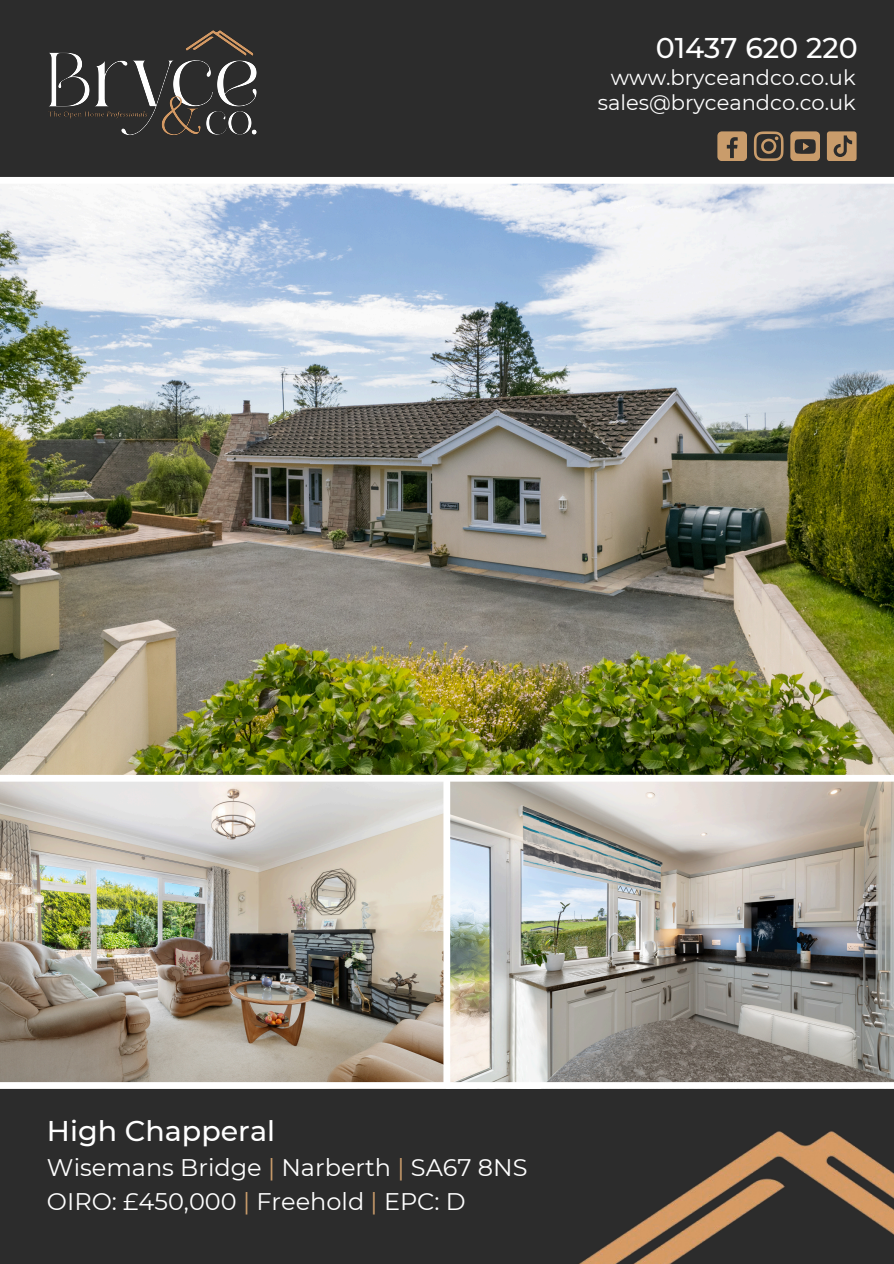
<style>
.page{position:relative;width:894px;height:1264px;background:#fff}
.page>*{position:absolute;margin:0;border:0;box-sizing:border-box;transform-origin:0 0}
.t1{font:500 28.5px "Montserrat";color:#fff}
.t2{font:24px "Montserrat";color:#fff}
.t3{font:21px "Montserrat";color:#fff}
.s1{color:#c99c6b}
</style>
<div class="page">
<div style="left:0;top:0;width:893px;height:1263px;background:#2c2c2c"></div>
<img style="left:0;top:184px;width:893px;height:898px">
<div style="left:0;top:775px;width:893px;height:6px;background:#fff"></div>
<div style="left:443px;top:778px;width:7px;height:307px;background:#fff"></div>
<div style="left:0;top:1082px;width:893px;height:6px;background:#fff"></div>
<img style="left:47px;top:30px;width:220px;height:156px">
<img style="left:580px;top:1131px;width:313px;height:132px">
<div style="left:0;top:177px;width:893px;height:7px;background:#fff"></div>
<div style="left:717px;top:131px;width:29px;height:30px;background:#c99c6b;border-radius:5px"></div>
<svg style="left:726px;top:137px;width:11px;height:21px"></svg>
<svg style="left:753px;top:131px;width:29px;height:30px"></svg>
<svg style="left:826px;top:131px;width:29px;height:30px"></svg>
<div style="left:790px;top:131px;width:29px;height:30px;background:#c99c6b;border-radius:5px"></div>
<svg style="left:794px;top:139px;width:21px;height:15px"></svg>
<p class="t1" style="left:655px;top:30px;width:203px">01437 620 220</p>
<p class="t3" style="left:597px;top:89px;width:259px">sales@bryceandco.co.uk</p>
<p class="t3" style="left:610px;top:64px;width:246px">www.bryceandco.co.uk</p>
<p class="t1" style="left:47px;top:1113px;width:229px">High Chapperal</p>
<h1 class="t2" style="left:47px;top:1152px;width:482px">Wisemans Bridge <span class="s1">|</span> Narberth <span class="s1">|</span> SA67 8NS</h1>
<p class="t2" style="left:47px;top:1187px;width:420px">OIRO: £450,000 <span class="s1">|</span> Freehold <span class="s1">|</span> EPC: D</p>
</div>
